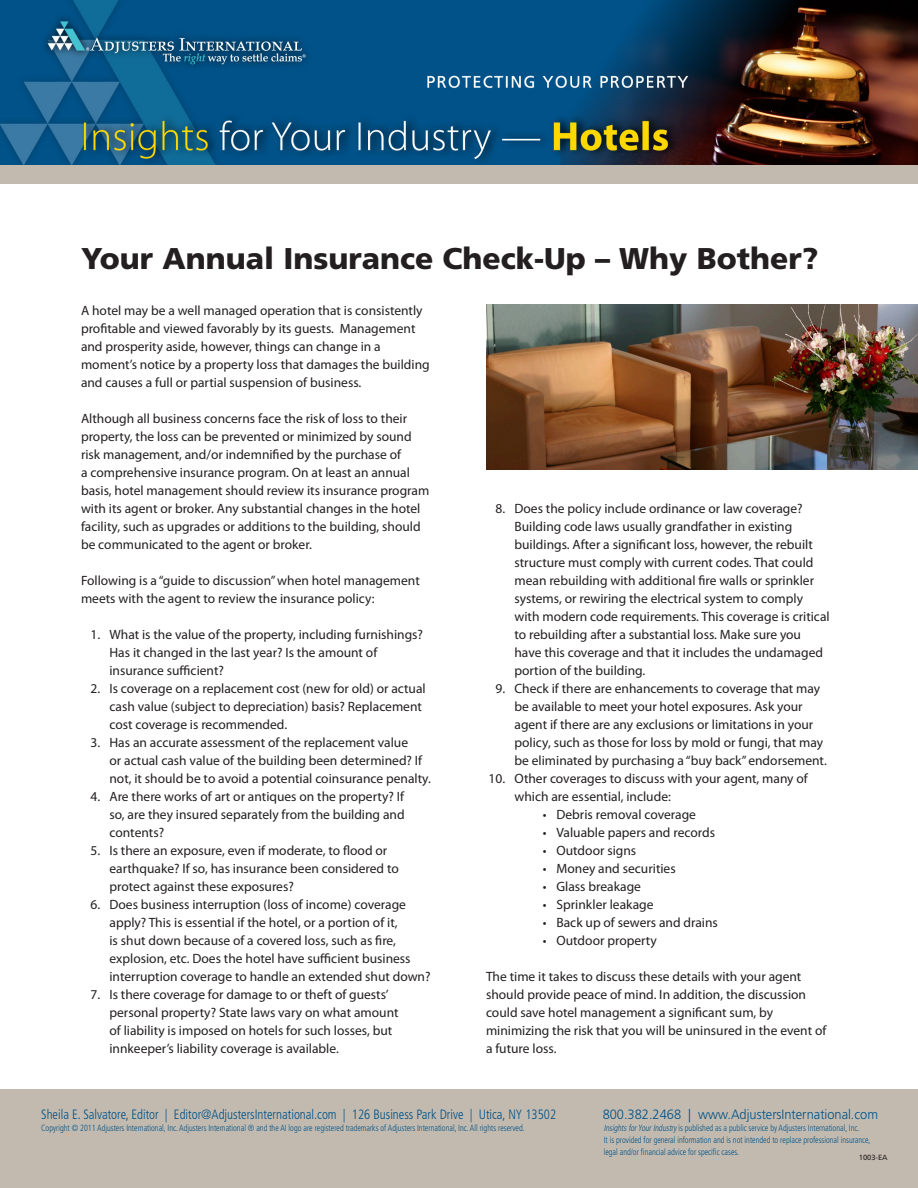
<style>
.page{position:relative;width:918px;height:1188px;background:#fff}
.page>*{position:absolute;margin:0;border:0;box-sizing:border-box;transform-origin:0 0}
.t1{font:900 30px "Frutiger LT Std";color:#231f20}
.List_Paragraph{font:13.5px/18px "Myriad Pro";color:#231f20}
.padded_yo{font:300 condensed 13.5px "Frutiger LT Std";color:#005187;scale:.95 1}
.t2{font:300 13.5px "Frutiger LT Std";color:#005187;scale:.95 1}
.padded_yo-2{font:300 condensed 9px/12px "Frutiger LT Std";color:#005187;scale:.9 1}
.t3{font:7.5px "Frutiger LT Std";color:#231f20}
.s1{font-style:italic}
</style>
<div class="page">
<div style="left:0;top:1090px;width:918px;height:98px;background:#c2baaf"></div>
<img style="left:486px;top:304px;width:432px;height:166px">
<img style="left:0;top:0;width:918px;height:165px">
<div style="left:0;top:165px;width:918px;height:19px;background:#c2baaf"></div>
<p class="t1" style="left:81px;top:240px;width:739px">Your Annual Insurance Check-Up – Why Bother?</p>
<p class="List_Paragraph" style="left:81px;top:302px;width:350px">A hotel may be a well managed operation that is consistently profitable and viewed favorably by its guests. Management and prosperity aside, however, things can change in a moment’s notice by a property loss that damages the building and causes a full or partial suspension of business.</p>
<p class="List_Paragraph" style="left:81px;top:410px;width:350px">Although all business concerns face the risk of loss to their property, the loss can be prevented or minimized by sound risk management, and/or indemnified by the purchase of<br>a comprehensive insurance program. On at least an annual basis, hotel management should review its insurance program with its agent or broker. Any substantial changes in the hotel facility, such as upgrades or additions to the building, should be communicated to the agent or broker.</p>
<p class="List_Paragraph" style="left:81px;top:572px;width:340px">Following is a “guide to discussion” when hotel management meets with the agent to review the insurance policy:</p>
<p class="List_Paragraph" style="left:110px;top:626px;width:315px;text-indent:-19px">1. What is the value of the property, including furnishings?<br>Has it changed in the last year? Is the amount of insurance sufficient?</p>
<p class="List_Paragraph" style="left:110px;top:680px;width:318px;text-indent:-19px">2. Is coverage on a replacement cost (new for old) or actual cash value (subject to depreciation) basis? Replacement cost coverage is recommended.</p>
<p class="List_Paragraph" style="left:110px;top:734px;width:323px;text-indent:-19px">3. Has an accurate assessment of the replacement value<br>or actual cash value of the building been determined? If not, it should be to avoid a potential coinsurance penalty.</p>
<p class="List_Paragraph" style="left:110px;top:788px;width:297px;text-align:justify;text-indent:-19px">4. Are there works of art or antiques on the property? If so, are they insured separately from the building and contents?</p>
<p class="List_Paragraph" style="left:110px;top:842px;width:291px;text-indent:-19px">5. Is there an exposure, even if moderate, to flood or earthquake? If so, has insurance been considered to protect against these exposures?</p>
<p class="List_Paragraph" style="left:110px;top:896px;width:323px;text-indent:-19px">6. Does business interruption (loss of income) coverage apply? This is essential if the hotel, or a portion of it,<br>is shut down because of a covered loss, such as fire, explosion, etc. Does the hotel have sufficient business interruption coverage to handle an extended shut down?</p>
<p class="List_Paragraph" style="left:110px;top:986px;width:291px;text-indent:-19px">7. Is there coverage for damage to or theft of guests’ personal property? State laws vary on what amount of liability is imposed on hotels for such losses, but innkeeper’s liability coverage is available.</p>
<p class="List_Paragraph" style="left:514px;top:499px;width:317px;text-indent:-19px">8. Does the policy include ordinance or law coverage?<br>Building code laws usually grandfather in existing buildings. After a significant loss, however, the rebuilt structure must comply with current codes. That could mean rebuilding with additional fire walls or sprinkler systems, or rewiring the electrical system to comply with modern code requirements. This coverage is critical to rebuilding after a substantial loss. Make sure you have this coverage and that it includes the undamaged portion of the building.</p>
<p class="List_Paragraph" style="left:514px;top:679px;width:314px;text-indent:-19px">9. Check if there are enhancements to coverage that may be available to meet your hotel exposures. Ask your agent if there are any exclusions or limitations in your policy, such as those for loss by mold or fungi, that may be eliminated by purchasing a “buy back” endorsement.</p>
<p class="List_Paragraph" style="left:514px;top:769px;width:295px;text-indent:-26px">10. Other coverages to discuss with your agent, many of which are essential, include:</p>
<p class="List_Paragraph" style="left:543px;top:805px;width:155px">• Debris removal coverage</p>
<p class="List_Paragraph" style="left:543px;top:823px;width:174px">• Valuable papers and records</p>
<p class="List_Paragraph" style="left:543px;top:841px;width:95px">• Outdoor signs</p>
<p class="List_Paragraph" style="left:543px;top:859px;width:134px">• Money and securities</p>
<p class="List_Paragraph" style="left:543px;top:877px;width:100px">• Glass breakage</p>
<p class="List_Paragraph" style="left:543px;top:895px;width:112px">• Sprinkler leakage</p>
<p class="List_Paragraph" style="left:543px;top:913px;width:177px">• Back up of sewers and drains</p>
<p class="List_Paragraph" style="left:543px;top:931px;width:115px">• Outdoor property</p>
<p class="List_Paragraph" style="left:486px;top:967px;width:342px">The time it takes to discuss these details with your agent should provide peace of mind. In addition, the discussion could save hotel management a significant sum, by minimizing the risk that you will be uninsured in the event of a future loss.</p>
<p class="padded_yo" style="left:41px;top:1107px;width:544px">Sheila E. Salvatore, Editor | Editor@AdjustersInternational.com | 126 Business Park Drive | Utica, NY 13502</p>
<p class="t2" style="left:603px;top:1107px;width:291px">800.382.2468 | www.AdjustersInternational.com</p>
<p class="padded_yo-2" style="left:41px;top:1122px;width:539px">Copyright © 2011 Adjusters International, Inc. Adjusters International ® and the AI logo are registered trademarks of Adjusters International, Inc. All rights reserved.</p>
<p class="padded_yo-2" style="left:604px;top:1122px;width:286px"><span class="s1">InsightsforYourIndustry</span>is published as a public service by Adjusters International, Inc.</p>
<p class="padded_yo-2" style="left:604px;top:1134px;width:298px">It is provided for general information and is not intended to replace professional insurance, legal and/or financial advice for specific cases.</p>
<p class="t3" style="left:859px;top:1153px;width:30px">1003-EA</p>
</div>
